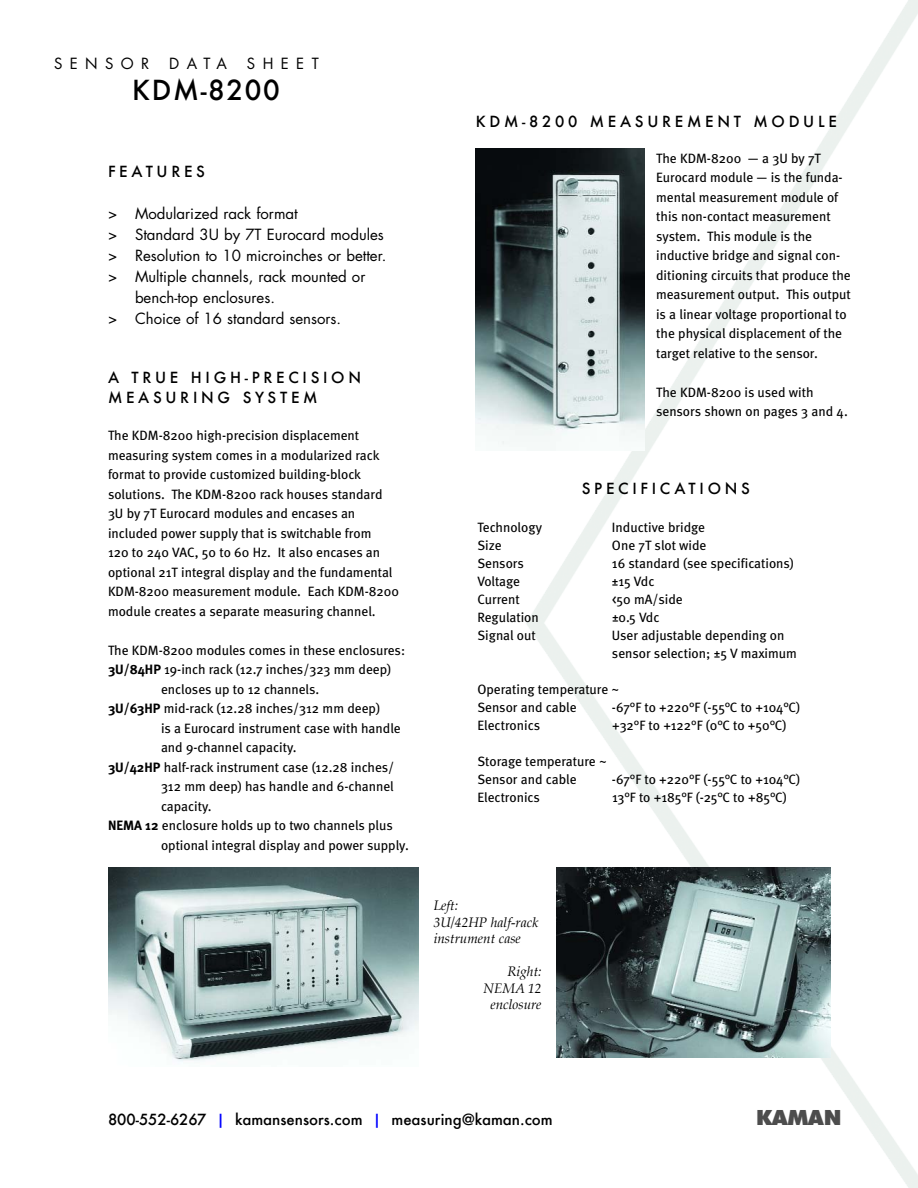
<style>
.page{position:relative;width:918px;height:1188px;background:#fff}
.page>*{position:absolute;margin:0;border:0;box-sizing:border-box;transform-origin:0 0}
.t1{font:500 27px "Futura";letter-spacing:.06em;color:#000}
.t2{font:900 21px "Futura BT";color:#4d4d4d}
.t3{font:15px "Futura";color:#000}
.t4{font:500 15px/19.5px "Futura";letter-spacing:.245em;color:#000}
.t5{font:500 15px "Futura";color:#000}
.t6{font:13.5px/19.5px "Meta";color:#000}
.t7{font:italic 13.5px/16.5px "Palatino";color:#000}
.s1{font-weight:700}
.s2{color:#00f}
</style>
<div class="page">
<img style="left:526px;top:0;width:392px;height:1188px">
<img style="left:108px;top:867px;width:310px;height:195px">
<img style="left:557px;top:867px;width:273px;height:191px">
<img style="left:476px;top:148px;width:168px;height:303px">
<p class="t3" style="left:54px;top:56px;width:97px">SENSOR</p>
<p class="t3" style="left:169px;top:56px;width:59px">DATA</p>
<p class="t3" style="left:247px;top:56px;width:73px">SHEET</p>
<h1 class="t1" style="left:132px;top:72px;width:149px">KDM-8200</h1>
<p class="t4" style="left:108px;top:161px;width:99px">FEATURES</p>
<p class="t3" style="left:108px;top:206px;width:191px">&gt; Modularized rack format</p>
<p class="t3" style="left:108px;top:227px;width:277px">&gt; Standard 3U by 7T Eurocard modules</p>
<p class="t3" style="left:108px;top:248px;width:280px">&gt; Resolution to 10 microinches or better.</p>
<p class="t3" style="left:108px;top:269px;width:259px">&gt; Multiple channels, rack mounted or</p>
<p class="t3" style="left:135px;top:290px;width:142px">bench-top enclosures.</p>
<p class="t3" style="left:108px;top:311px;width:235px">&gt; Choice of 16 standard sensors.</p>
<p class="t4" style="left:108px;top:367px;width:255px">A TRUE HIGH-PRECISION<br>MEASURING SYSTEM</p>
<p class="t6" style="left:108px;top:427px;width:293px">The KDM-8200 high-precision displacement measuring system comes in a modularized rack format to provide customized building-block solutions. The KDM-8200 rack houses standard 3U by 7T Eurocard modules and encases an included power supply that is switchable from<br>120 to 240 VAC, 50 to 60 Hz. It also encases an optional 21T integral display and the fundamental KDM-8200 measurement module. Each KDM-8200 module creates a separate measuring channel.</p>
<p class="t6" style="left:108px;top:641px;width:299px">The KDM-8200 modules comes in these enclosures:</p>
<p class="t6" style="left:108px;top:661px;width:285px"><span class="s1">3U/84HP</span> 19-inch rack (12.7 inches/323 mm deep)</p>
<p class="t6" style="left:161px;top:680px;width:160px">encloses up to 12 channels.</p>
<p class="t6" style="left:108px;top:700px;width:274px"><span class="s1">3U/63HP</span> mid-rack (12.28 inches/312 mm deep)</p>
<p class="t6" style="left:161px;top:719px;width:241px">is a Eurocard instrument case with handle</p>
<p class="t6" style="left:161px;top:739px;width:137px">and 9-channel capacity.</p>
<p class="t6" style="left:108px;top:758px;width:288px"><span class="s1">3U/42HP</span> half-rack instrument case (12.28 inches/</p>
<p class="t6" style="left:161px;top:778px;width:234px">312 mm deep) has handle and 6-channel</p>
<p class="t6" style="left:161px;top:797px;width:52px">capacity.</p>
<p class="t6" style="left:108px;top:817px;width:286px"><span class="s1">NEMA 12</span> enclosure holds up to two channels plus</p>
<p class="t6" style="left:161px;top:836px;width:249px">optional integral display and power supply.</p>
<p class="t4" style="left:476px;top:112px;width:362px">KDM-8200 MEASUREMENT MODULE</p>
<p class="t6" style="left:656px;top:150px;width:196px">The KDM-8200 — a 3U by 7T<br>Eurocard module — is the funda&shy;mental measurement module of this non-contact measurement system. This module is the inductive bridge and signal con&shy;ditioning circuits that produce the measurement output. This output is a linear voltage proportional to the physical displacement of the target relative to the sensor.</p>
<p class="t6" style="left:656px;top:384px;width:193px">The KDM-8200 is used with sensors shown on pages 3 and 4.</p>
<p class="t4" style="left:582px;top:479px;width:170px">SPECIFICATIONS</p>
<p class="t6" style="left:477px;top:519px;width:66px">Technology</p>
<p class="t6" style="left:612px;top:519px;width:95px">Inductive bridge</p>
<p class="t6" style="left:477px;top:537px;width:26px">Size</p>
<p class="t6" style="left:612px;top:537px;width:96px">One 7T slot wide</p>
<p class="t6" style="left:477px;top:555px;width:48px">Sensors</p>
<p class="t6" style="left:612px;top:555px;width:183px">16 standard (see specifications)</p>
<p class="t6" style="left:477px;top:573px;width:44px">Voltage</p>
<p class="t6" style="left:612px;top:573px;width:44px">±15 Vdc</p>
<p class="t6" style="left:477px;top:591px;width:44px">Current</p>
<p class="t6" style="left:612px;top:591px;width:72px">&lt;50 mA/side</p>
<p class="t6" style="left:477px;top:609px;width:63px">Regulation</p>
<p class="t6" style="left:612px;top:609px;width:49px">±0.5 Vdc</p>
<p class="t6" style="left:477px;top:627px;width:60px">Signal out</p>
<p class="t6" style="left:612px;top:627px;width:187px;line-height:18px">User adjustable depending on sensor selection; ±5 V maximum</p>
<p class="t6" style="left:477px;top:681px;width:143px;line-height:18px">Operating temperature ~<br>Sensor and cable</p>
<p class="t6" style="left:612px;top:699px;width:190px">-67°F to +220°F (-55°C to +104°C)</p>
<p class="t6" style="left:477px;top:717px;width:64px">Electronics</p>
<p class="t6" style="left:612px;top:717px;width:176px">+32°F to +122°F (0°C to +50°C)</p>
<p class="t6" style="left:477px;top:753px;width:131px;line-height:18px">Storage temperature ~<br>Sensor and cable</p>
<p class="t6" style="left:612px;top:771px;width:190px">-67°F to +220°F (-55°C to +104°C)</p>
<p class="t6" style="left:477px;top:789px;width:64px">Electronics</p>
<p class="t6" style="left:612px;top:789px;width:176px">13°F to +185°F (-25°C to +85°C)</p>
<p class="t7" style="left:434px;top:898px;width:106px">Left:<br>3U/42HP half-rack instrument case</p>
<p class="t7" style="left:484px;top:964px;width:59px;text-align:right">Right:<br>NEMA 12 enclosure</p>
<p class="t5" style="left:108px;top:1109px;width:446px">800-552-6267 <span class="s2">|</span> kamansensors.com <span class="s2">|</span> measuring@kaman.com</p>
<h2 class="t2" style="left:756px;top:1109px;width:87px">KAMAN</h2>
</div>
